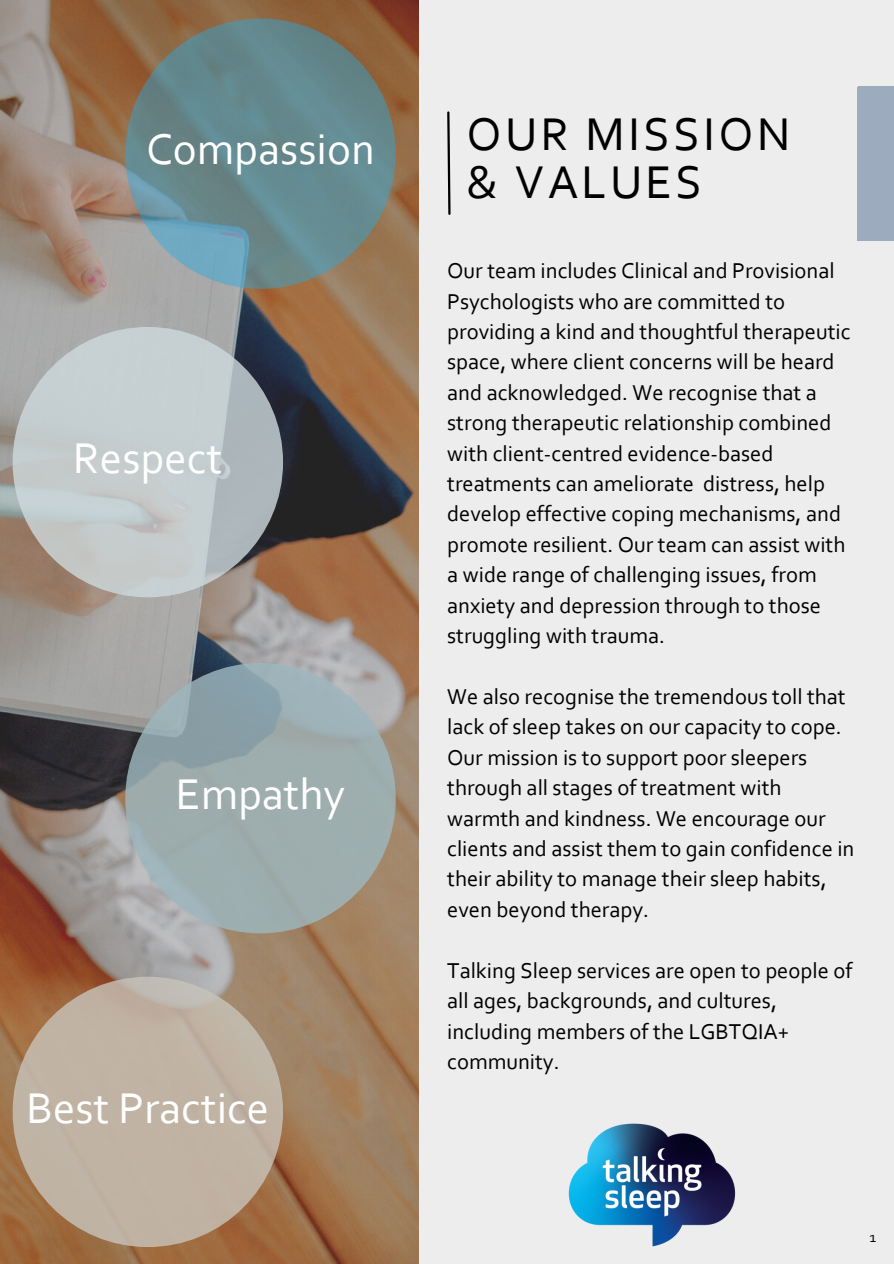
<style>
.page{position:relative;width:894px;height:1264px;background:#fff}
.page>*{position:absolute;margin:0;border:0;box-sizing:border-box;transform-origin:0 0}
.t1{font:48px/48.4px "Corbel";letter-spacing:.07em;color:#000}
.t2{font:45px "Corbel";color:#fff}
.t3{font:22.5px/30.5px "Corbel";color:#000}
.t4{font:15px "Corbel";color:#000}
</style>
<div class="page">
<div style="left:0;top:0;width:893px;height:1263px;background:#ededed"></div>
<img style="left:0;top:0;width:418px;height:1263px">
<svg style="left:125px;top:19px;width:270px;height:270px;background:#658b92"></svg>
<svg style="left:125px;top:663px;width:270px;height:270px;background:#99abad"></svg>
<svg style="left:13px;top:327px;width:270px;height:270px;background:#c0c9cb"></svg>
<div style="left:13px;top:976px;width:270px;height:270px;background:#c0b3a3;border-radius:50%"></div>
<div style="left:857px;top:86px;width:36px;height:155px;background:#9dabbe"></div>
<svg style="left:447px;top:111px;width:4px;height:104px"></svg>
<img style="left:568px;top:1123px;width:168px;height:124px">
<p class="t2" style="left:146px;top:131px;width:230px">Compassion</p>
<p class="t2" style="left:73px;top:439px;width:150px">Respect</p>
<p class="t2" style="left:176px;top:775px;width:171px">Empathy</p>
<p class="t2" style="left:26px;top:1089px;width:244px">Best Practice</p>
<p class="t1" style="left:466px;top:114px;width:325px">OUR MISSION &amp; VALUES</p>
<p class="t3" style="left:447px;top:257px;width:405px">Our team includes Clinical and Provisional Psychologists who are committed to providing a kind and thoughtful therapeutic space, where client concerns will be heard and acknowledged. We recognise that a strong therapeutic relationship combined with client-centred evidence-based treatments can ameliorate distress, help develop effective coping mechanisms, and promote resilient. Our team can assist with a wide range of challenging issues, from anxiety and depression through to those struggling with trauma.</p>
<p class="t3" style="left:447px;top:683px;width:408px">We also recognise the tremendous toll that lack of sleep takes on our capacity to cope.<br>Our mission is to support poor sleepers through all stages of treatment with warmth and kindness. We encourage our clients and assist them to gain confidence in their ability to manage their sleep habits, even beyond therapy.</p>
<p class="t3" style="left:447px;top:957px;width:407px">Talking Sleep services are open to people of all ages, backgrounds, and cultures, including members of the LGBTQIA+ community.</p>
<p class="t4" style="left:869px;top:1230px;width:8px">1</p>
</div>
